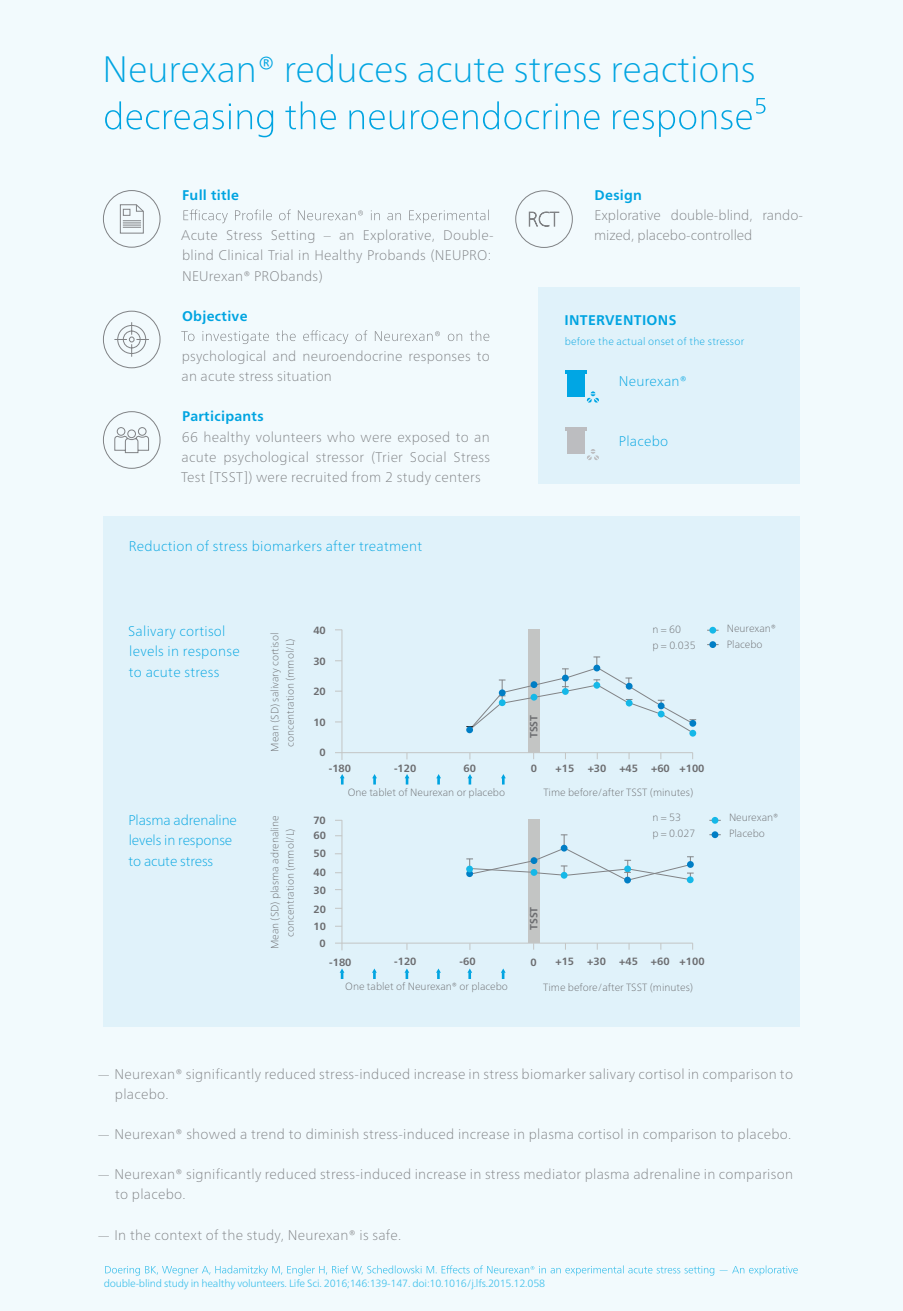
<style>
.page{position:relative;width:903px;height:1311px;background:#fff}
.page>*{position:absolute;margin:0;border:0;box-sizing:border-box;transform-origin:0 0}
.t1{font:100 36.75px "Frutiger Neue LTW1 G";color:#00a4e1}
.t2{font:100 14px/20.1px "Frutiger Neue LTW1 G";letter-spacing:.02em;color:#808285}
.t3{font:100 14px/20.1px "Frutiger Neue LTW1 G";letter-spacing:.02em;color:#00a4e1}
.t4{font:100 14px/20.1px "Frutiger Neue LTW1 G";color:#808285}
.t5{font:700 14px "Frutiger Neue LTW1 G";letter-spacing:.02em;color:#00a4e1}
.t6{font:100 14px/20.1px "Frutiger Neue LTW1 G";letter-spacing:-.01em;color:#00a4e1}
.t7{font:100 10.5px/15.2px "Frutiger Neue LTW1 G";color:#6c6d70}
.t8{font:300 10.5px "Frutiger Neue LTW1 G";letter-spacing:-.02em;color:#3fc0eb}
.t9{font:700 10.5px "Frutiger Neue LTW1 G";color:#6c6d70}
.t10{font:100 10.5px "Frutiger Neue LTW1 G";letter-spacing:.02em;color:#00a4e1}
</style>
<div class="page">
<div style="left:0;top:0;width:903px;height:1310px;background:#f2fafd"></div>
<div style="left:103px;top:516px;width:697px;height:510px;background:#e0f2fa"></div>
<div style="left:528px;top:819px;width:12px;height:123px;background:#c3c5c4"></div>
<div style="left:528px;top:629px;width:12px;height:123px;background:#c3c5c4"></div>
<svg style="left:105px;top:98px;width:660px;height:39px"></svg>
<svg style="left:183px;top:209px;width:306px;height:14px"></svg>
<svg style="left:181px;top:330px;width:308px;height:14px"></svg>
<div style="left:103px;top:190px;width:57px;height:57px;border:1px solid #808285;border-radius:50%"></div>
<svg style="left:120px;top:204px;width:24px;height:29px"></svg>
<svg style="left:103px;top:311px;width:57px;height:57px"></svg>
<div style="left:103px;top:411px;width:57px;height:57px;border:1px solid #808285;border-radius:50%"></div>
<svg style="left:114px;top:427px;width:35px;height:26px"></svg>
<div style="left:515px;top:190px;width:57px;height:58px;border:1px solid #808285;border-radius:50%"></div>
<svg style="left:529px;top:212px;width:30px;height:14px"></svg>
<div style="left:538px;top:287px;width:262px;height:196px;background:#e0f2fa"></div>
<hr style="left:566px;top:370px;width:21px;height:3px;background:#00a6e4">
<div style="left:568px;top:374px;width:17px;height:22px;background:#00a6e4"></div>
<svg style="left:587px;top:391px;width:12px;height:12px"></svg>
<hr style="left:566px;top:427px;width:21px;height:3px;background:#bcbdc0">
<div style="left:568px;top:431px;width:17px;height:23px;background:#bcbdc0"></div>
<svg style="left:587px;top:449px;width:12px;height:11px"></svg>
<svg style="left:105px;top:1265px;width:693px;height:10px"></svg>
<hr style="left:342px;top:629px;width:1px;height:131px;background:#c3c5c4">
<hr style="left:342px;top:820px;width:1px;height:130px;background:#c3c5c4">
<hr style="left:335px;top:752px;width:358px;height:1px;background:#c3c5c4">
<hr style="left:335px;top:942px;width:358px;height:1px;background:#c3c5c4">
<div style="left:689px;top:729px;width:7px;height:7px;background:#15b8e8;border-radius:50%"></div>
<div style="left:466px;top:726px;width:7px;height:7px;background:#007ec5;border-radius:50%"></div>
<svg style="left:466px;top:656px;width:230px;height:75px"></svg>
<div style="left:658px;top:702px;width:6px;height:7px;background:#007ec5;border-radius:50%"></div>
<div style="left:689px;top:720px;width:7px;height:6px;background:#007ec5;border-radius:50%"></div>
<div style="left:709px;top:626px;width:7px;height:7px;background:#15b8e8;border-radius:50%"></div>
<svg style="left:711px;top:816px;width:7px;height:7px"></svg>
<div style="left:709px;top:641px;width:7px;height:7px;background:#007ec5;border-radius:50%"></div>
<div style="left:711px;top:831px;width:7px;height:7px;background:#007ec5;border-radius:50%"></div>
<svg style="left:340px;top:774px;width:5px;height:10px"></svg>
<svg style="left:372px;top:774px;width:5px;height:10px"></svg>
<svg style="left:405px;top:774px;width:4px;height:10px"></svg>
<svg style="left:436px;top:774px;width:5px;height:10px"></svg>
<svg style="left:468px;top:774px;width:4px;height:10px"></svg>
<svg style="left:501px;top:774px;width:5px;height:10px"></svg>
<svg style="left:340px;top:968px;width:4px;height:10px"></svg>
<svg style="left:372px;top:968px;width:5px;height:10px"></svg>
<svg style="left:404px;top:968px;width:5px;height:10px"></svg>
<svg style="left:436px;top:968px;width:5px;height:10px"></svg>
<svg style="left:467px;top:968px;width:5px;height:10px"></svg>
<svg style="left:501px;top:968px;width:5px;height:10px"></svg>
<div style="left:687px;top:876px;width:7px;height:7px;background:#15b8e8;border-radius:50%"></div>
<svg style="left:466px;top:834px;width:228px;height:47px"></svg>
<div style="left:624px;top:876px;width:7px;height:7px;background:#007ec5;border-radius:50%"></div>
<h1 class="t1" style="left:103px;top:42px;width:655px">Neurexan® reduces acute stress reactions</h1>
<p class="t5" style="left:182px;top:185px;width:58px">Full title</p>
<p class="t2" style="left:181px;top:224px;width:314px">Acute Stress Setting – an Explorative, Double&shy;blind Clinical Trial in Healthy Probands (NEUPRO:<br>NEUrexan® PRObands)</p>
<p class="t5" style="left:182px;top:306px;width:67px">Objective</p>
<p class="t2" style="left:182px;top:345px;width:310px">psychological and neuroendocrine responses to an acute stress situation</p>
<p class="t5" style="left:182px;top:406px;width:83px">Participants</p>
<p class="t2" style="left:181px;top:425px;width:311px;text-align:justify">66 healthy volunteers who were exposed to an acute psychological stressor (Trier Social Stress Test [TSST]) were recruited from 2 study centers</p>
<p class="t3" style="left:129px;top:535px;width:295px">Reduction of stress biomarkers after treatment</p>
<p class="t5" style="left:595px;top:185px;width:49px">Design</p>
<p class="t4" style="left:594px;top:204px;width:210px">Explorative double-blind, rando&shy;mized, placebo-controlled</p>
<p class="t5" style="left:564px;top:310px;width:113px">INTERVENTIONS</p>
<p class="t10" style="left:565px;top:334px;width:181px">before the actual onset of the stressor</p>
<p class="t3" style="left:619px;top:370px;width:70px">Neurexan®</p>
<p class="t3" style="left:619px;top:430px;width:51px">Placebo</p>
<p class="t3" style="left:128px;top:620px;width:113px">Salivary cortisol levels in response to acute stress</p>
<p class="t6" style="left:128px;top:809px;width:110px">Plasma adrenaline levels in response to acute stress</p>
<p class="t7" style="left:266px;top:751px;width:120px;text-align:center;rotate:-90deg">Mean (SD) salivary cortisol concentration (mmol/L)</p>
<p class="t7" style="left:266px;top:949px;width:135px;text-align:center;rotate:-90deg">Mean (SD) plasma adrenaline concentration (mmol/L)</p>
<p class="t9" style="left:313px;top:622px;width:14px">40</p>
<p class="t9" style="left:313px;top:654px;width:14px">30</p>
<p class="t9" style="left:313px;top:684px;width:14px">20</p>
<p class="t9" style="left:313px;top:714px;width:14px">10</p>
<p class="t9" style="left:320px;top:745px;width:8px">0</p>
<p class="t9" style="left:329px;top:760px;width:24px">-180</p>
<p class="t9" style="left:394px;top:760px;width:24px">-120</p>
<p class="t9" style="left:464px;top:760px;width:14px">60</p>
<p class="t9" style="left:313px;top:812px;width:14px">70</p>
<p class="t9" style="left:313px;top:828px;width:14px">60</p>
<p class="t9" style="left:313px;top:846px;width:14px">50</p>
<p class="t9" style="left:313px;top:865px;width:14px">40</p>
<p class="t9" style="left:313px;top:882px;width:14px">30</p>
<p class="t9" style="left:313px;top:901px;width:14px">20</p>
<p class="t9" style="left:313px;top:918px;width:14px">10</p>
<p class="t9" style="left:320px;top:935px;width:8px">0</p>
<p class="t7" style="left:348px;top:784px;width:159px">One tablet of Neurexan or placebo</p>
<p class="t9" style="left:329px;top:954px;width:24px">-180</p>
<p class="t9" style="left:394px;top:953px;width:24px">-120</p>
<p class="t9" style="left:460px;top:953px;width:18px">-60</p>
<p class="t7" style="left:345px;top:978px;width:164px">One tablet of Neurexan® or placebo</p>
<p class="t7" style="left:652px;top:621px;width:45px">n = 60<br>p = 0.035</p>
<p class="t9" style="left:526px;top:738px;width:25px;rotate:-90deg">TSST</p>
<p class="t9" style="left:531px;top:760px;width:8px">0</p>
<p class="t9" style="left:555px;top:760px;width:20px">+15</p>
<p class="t9" style="left:588px;top:760px;width:20px">+30</p>
<p class="t9" style="left:619px;top:760px;width:20px">+45</p>
<p class="t9" style="left:651px;top:760px;width:20px">+60</p>
<p class="t9" style="left:679px;top:760px;width:27px">+100</p>
<p class="t7" style="left:543px;top:784px;width:151px">Time before/after TSST (minutes)</p>
<p class="t7" style="left:652px;top:809px;width:45px">n = 53<br>p = 0.027</p>
<p class="t9" style="left:526px;top:930px;width:25px;rotate:-90deg">TSST</p>
<p class="t9" style="left:530px;top:954px;width:8px">0</p>
<p class="t9" style="left:555px;top:953px;width:20px">+15</p>
<p class="t9" style="left:587px;top:953px;width:20px">+30</p>
<p class="t9" style="left:619px;top:953px;width:20px">+45</p>
<p class="t9" style="left:651px;top:953px;width:20px">+60</p>
<p class="t9" style="left:679px;top:953px;width:27px">+100</p>
<p class="t7" style="left:543px;top:978px;width:151px">Time before/after TSST (minutes)</p>
<p class="t7" style="left:727px;top:620px;width:51px">Neurexan®<br>Placebo</p>
<p class="t7" style="left:729px;top:809px;width:51px">Neurexan®<br>Placebo</p>
<p class="t2" style="left:115px;top:1062px;width:680px;text-indent:-18px">— Neurexan® significantly reduced stress-induced increase in stress biomarker salivary cortisol in comparison to placebo.</p>
<p class="t2" style="left:97px;top:1123px;width:696px">— Neurexan® showed a trend to diminish stress-induced increase in plasma cortisol in comparison to placebo.</p>
<p class="t2" style="left:115px;top:1163px;width:679px;text-indent:-18px">— Neurexan® significantly reduced stress-induced increase in stress mediator plasma adrenaline in comparison to placebo.</p>
<p class="t2" style="left:97px;top:1223px;width:306px">— In the context of the study, Neurexan® is safe.</p>
<p class="t8" style="left:104px;top:1277px;width:443px">double-blind study in healthy volunteers. Life Sci. 2016;146:139-147. doi:10.1016/j.lfs.2015.12.058</p>
</div>
